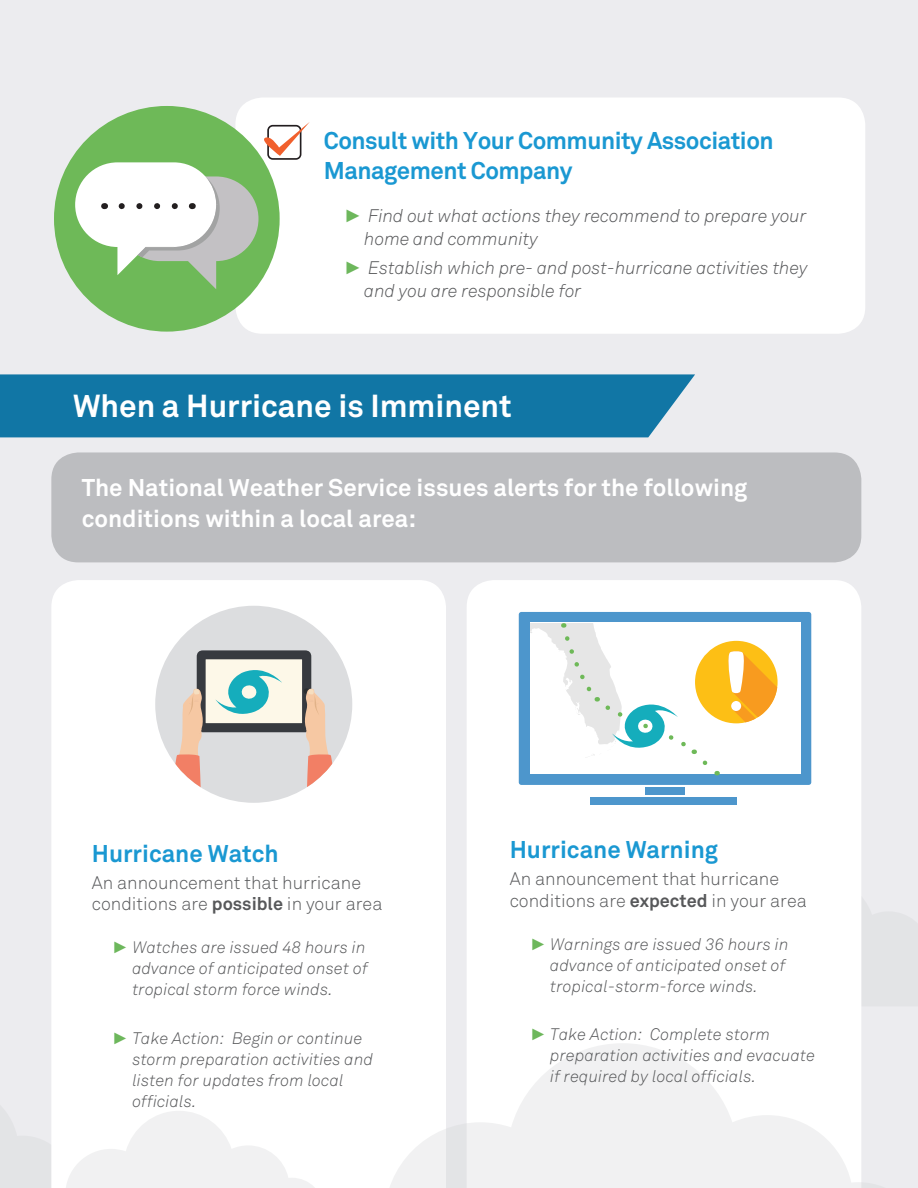
<style>
.page{position:relative;width:918px;height:1188px;background:#ececef}
.page>*{position:absolute;margin:0;border:0;box-sizing:border-box;transform-origin:0 0}
.t1{font:700 31.5px "Akkurat";color:#fff}
.t2{font:700 24px/30.5px "Akkurat";color:#fff}
.t3{font:700 24px/30.5px "Akkurat";letter-spacing:-.02em;color:#1a98d2}
.t4{font:700 24px "Akkurat";color:#1a98d2}
.t5{font:italic 300 18px/22.5px "Akkurat";color:#57585a}
.t6{font:300 18px/21.6px "Akkurat";color:#57585a}
.t7{font:italic 300 16.5px/21px "Akkurat";letter-spacing:.01em;color:#57585a}
.s1{font-family:"Arial";font-weight:400;font-style:normal;color:#6db75c}
.s2{font-weight:700}
</style>
<div class="page">
<div style="left:235px;top:98px;width:630px;height:236px;background:#fff;border-radius:27px"></div>
<div style="left:51px;top:580px;width:395px;height:608px;background:#fff"></div>
<div style="left:467px;top:580px;width:394px;height:463px;background:#fff"></div>
<svg style="left:51px;top:1032px;width:273px;height:156px"></svg>
<div style="left:0;top:374px;width:695px;height:63px;background:#1176a5"></div>
<svg style="left:384px;top:1043px;width:477px;height:145px"></svg>
<svg style="left:260px;top:122px;width:50px;height:38px"></svg>
<div style="left:51px;top:452px;width:810px;height:110px;background:#bcbdc0;border-radius:27px"></div>
<div style="left:519px;top:612px;width:292px;height:173px;background:#4d96cc;border-radius:3px"></div>
<div style="left:645px;top:787px;width:40px;height:8px;background:#4d96cc"></div>
<div style="left:590px;top:797px;width:147px;height:8px;background:#4d96cc"></div>
<div style="left:530px;top:623px;width:270px;height:151px;background:#fff"></div>
<div style="left:54px;top:106px;width:226px;height:226px;background:#6eb958;border-radius:50%"></div>
<div style="left:117px;top:176px;width:141px;height:85px;background:#c3c1c4;border-radius:42px"></div>
<div style="left:75px;top:162px;width:141px;height:85px;background:#fff;border-radius:42px"></div>
<svg style="left:155px;top:606px;width:197px;height:197px"></svg>
<svg style="left:530px;top:623px;width:248px;height:152px"></svg>
<svg style="left:122px;top:178px;width:98px;height:79px"></svg>
<h2 class="t3" style="left:324px;top:125px;width:451px">Consult with Your Community Association<br>Management Company</h2>
<p class="t5" style="left:364px;top:205px;width:444px;text-indent:-20px"><span class="s1">►</span> Find out what actions they recommend to prepare your home and community</p>
<p class="t5" style="left:364px;top:257px;width:445px;text-indent:-20px"><span class="s1">►</span> Establish which pre- and post-hurricane activities they and you are responsible for</p>
<h1 class="t1" style="left:73px;top:386px;width:440px">When a Hurricane is Imminent</h1>
<h2 class="t2" style="left:82px;top:473px;width:667px">The National Weather Service issues alerts for the following conditions within a local area:</h2>
<h2 class="t4" style="left:92px;top:838px;width:188px">Hurricane Watch</h2>
<p class="t6" style="left:92px;top:872px;width:292px">An announcement that hurricane conditions are <span class="s2">possible</span> in your area</p>
<p class="t7" style="left:132px;top:937px;width:237px;text-indent:-20px"><span class="s1">►</span> Watches are issued 48 hours in advance of anticipated onset of tropical storm force winds.</p>
<p class="t7" style="left:132px;top:1028px;width:242px;text-indent:-20px"><span class="s1">►</span> Take Action: Begin or continue storm preparation activities and listen for updates from local officials.</p>
<h2 class="t4" style="left:510px;top:835px;width:210px">Hurricane Warning</h2>
<p class="t6" style="left:510px;top:869px;width:299px">An announcement that hurricane conditions are <span class="s2">expected</span> in your area</p>
<p class="t7" style="left:550px;top:934px;width:240px;text-indent:-20px"><span class="s1">►</span> Warnings are issued 36 hours in advance of anticipated onset of tropical-storm-force winds.</p>
<p class="t7" style="left:550px;top:1024px;width:266px;text-indent:-20px"><span class="s1">►</span> Take Action: Complete storm preparation activities and evacuate if required by local officials.</p>
</div>
